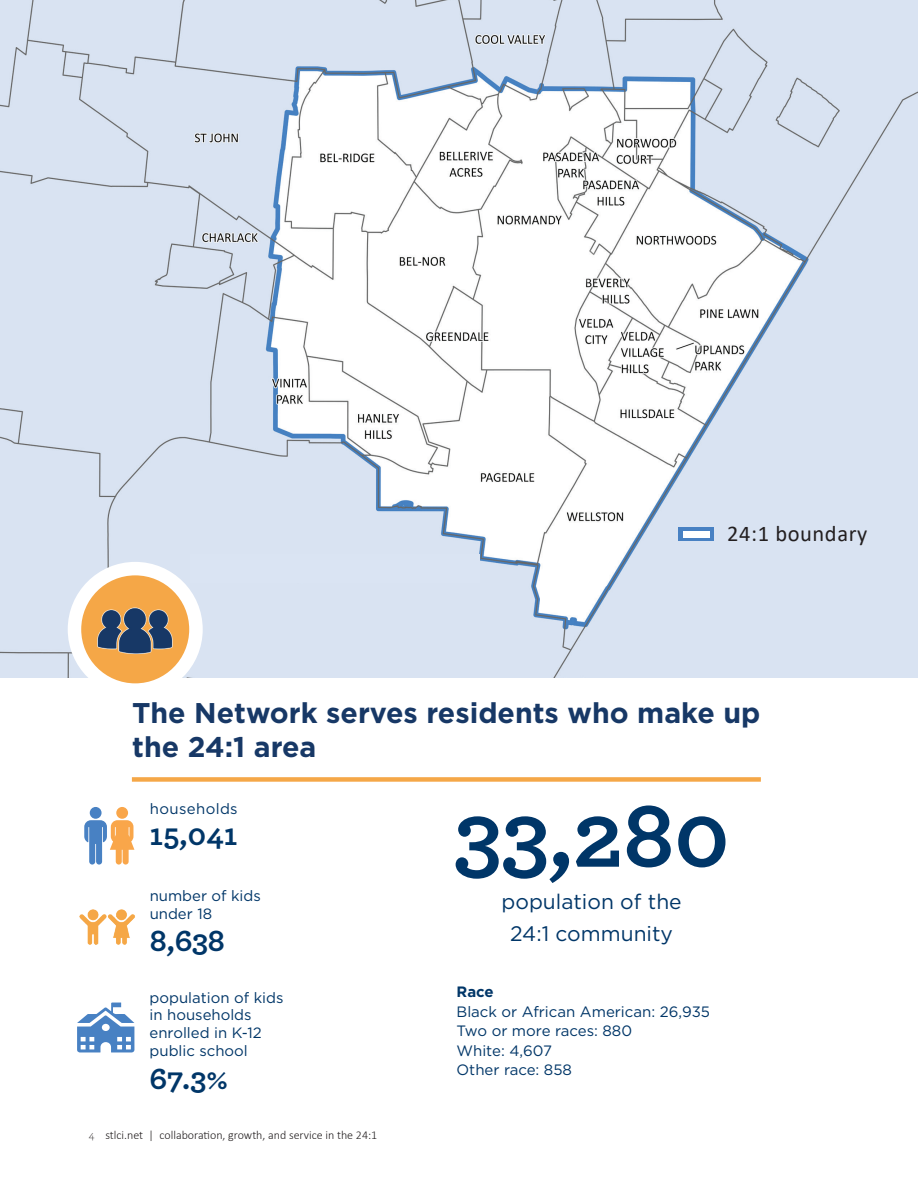
<style>
.page{position:relative;width:918px;height:1188px;background:#fff}
.page>*{position:absolute;margin:0;border:0;box-sizing:border-box;transform-origin:0 0}
.t1{font:700 94.5px "Archer";color:#003668}
.t2{font:700 31.5px "Archer";color:#003668}
.t3{font:700 28.5px/34.2px "Gotham";color:#173866}
.t4{font:22.5px "Calibri";letter-spacing:.025em;color:#231f20}
.t5{font:21px/31.5px "Gotham";color:#003668;text-align:center}
.t6{font:15px/17.9px "Gotham";color:#003668}
.t7{font:15px "Gotham";letter-spacing:.025em;color:#003668}
.t8{font:700 15px "Gotham";color:#003668}
.t9{font:300 12px "Calibri";color:#231f20}
.s1{font-family:"Archer"}
</style>
<div class="page">
<img style="left:0;top:0;width:917px;height:677px">
<div style="left:132px;top:777px;width:629px;height:5px;background:#f5a747"></div>
<svg style="left:84px;top:807px;width:50px;height:58px"></svg>
<img style="left:79px;top:909px;width:56px;height:36px">
<div style="left:190px;top:554px;width:289px;height:29px;background:#dae4f3"></div>
<div style="left:68px;top:562px;width:135px;height:135px;background:#fff;border-radius:50%"></div>
<div style="left:81px;top:575px;width:108px;height:108px;background:#f5a747;border-radius:50%"></div>
<img style="left:97px;top:607px;width:76px;height:48px">
<svg style="left:77px;top:1003px;width:57px;height:49px"></svg>
<div style="left:679px;top:527px;width:35px;height:14px;background:#4881c3"></div>
<div style="left:683px;top:531px;width:26px;height:6px;background:#fff"></div>
<h3 class="t4" style="left:727px;top:517px;width:142px">24:1 boundary</h3>
<h3 class="t3" style="left:132px;top:696px;width:630px">The Network serves residents who make up the 24:1 area</h3>
<p class="t7" style="left:150px;top:801px;width:89px">households</p>
<h2 class="t2" style="left:150px;top:810px;width:90px">15,041</h2>
<p class="t6" style="left:150px;top:886px;width:113px">number of kids under 18</p>
<h2 class="t2" style="left:150px;top:916px;width:77px">8,638</h2>
<p class="t6" style="left:150px;top:988px;width:135px">population of kids in households enrolled in K-12 public school</p>
<h2 class="t2" style="left:150px;top:1053px;width:80px">67.3%</h2>
<p class="t9" style="left:89px;top:1128px;width:290px"><span class="s1">4</span> stlci.net | collaboration, growth, and service in the 24:1</p>
<h1 class="t1" style="left:454px;top:761px;width:277px">33,280</h1>
<h3 class="t5" style="left:502px;top:886px;width:182px">population of the<br>24:1 community</h3>
<p class="t8" style="left:457px;top:982px;width:39px">Race</p>
<p class="t6" style="left:457px;top:1002px;width:255px;line-height:19.5px">Black or African American: 26,935<br>Two or more races: 880<br>White: 4,607<br>Other race: 858</p>
</div>
